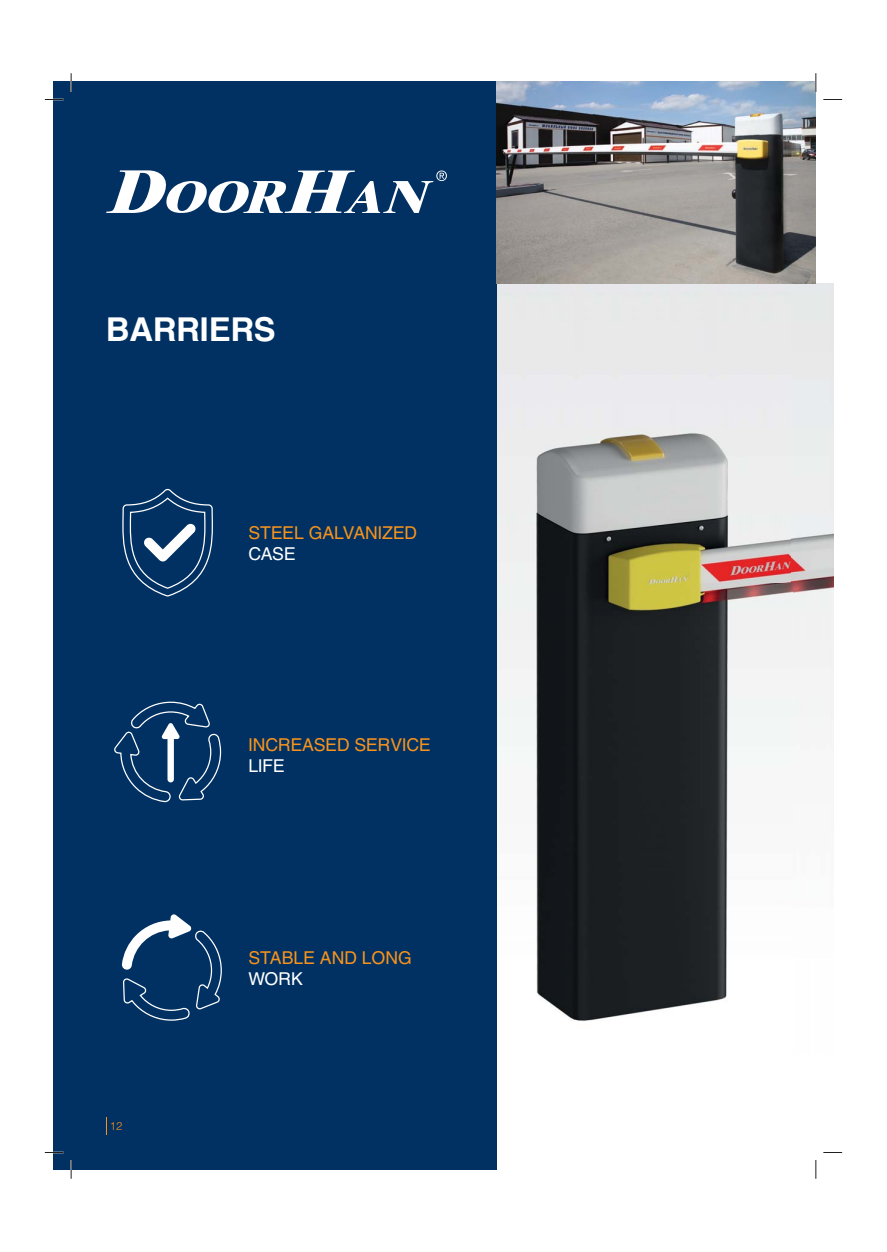
<style>
.page{position:relative;width:887px;height:1252px;background:#fff}
.page>*{position:absolute;margin:0;border:0;box-sizing:border-box;transform-origin:0 0}
.t1{font:700 32.5px "Helios";color:#fff}
.t2{font:17.5px "Helios";color:#f7931d}
.t3{font:17.5px "Helios";color:#fff}
.t4{font:300 11.25px "Helios";color:#f7931d}
</style>
<div class="page">
<svg style="left:496px;top:284px;width:321px;height:886px"></svg>
<div style="left:53px;top:82px;width:443px;height:1088px;background:#003162"></div>
<svg style="left:106px;top:170px;width:341px;height:43px"></svg>
<img style="left:498px;top:284px;width:335px;height:769px">
<img style="left:496px;top:82px;width:319px;height:202px">
<svg style="left:121px;top:914px;width:100px;height:107px"></svg>
<svg style="left:114px;top:488px;width:106px;height:315px"></svg>
<svg style="left:45px;top:99px;width:19px;height:1px"></svg>
<svg style="left:823px;top:99px;width:18px;height:1px"></svg>
<svg style="left:45px;top:1151px;width:19px;height:2px"></svg>
<svg style="left:823px;top:1152px;width:18px;height:1px"></svg>
<svg style="left:70px;top:73px;width:2px;height:19px"></svg>
<svg style="left:70px;top:1160px;width:2px;height:18px"></svg>
<svg style="left:814px;top:73px;width:2px;height:19px"></svg>
<svg style="left:814px;top:1159px;width:2px;height:19px"></svg>
<h1 class="t1" style="left:106px;top:317px;width:171px">BARRIERS</h1>
<p class="t2" style="left:248px;top:526px;width:170px">STEEL GALVANIZED</p>
<p class="t3" style="left:248px;top:547px;width:49px">CASE</p>
<p class="t2" style="left:248px;top:738px;width:184px">INCREASED SERVICE</p>
<p class="t3" style="left:248px;top:759px;width:38px">LIFE</p>
<p class="t4" style="left:110px;top:1119px;width:14px">12</p>
<p class="t2" style="left:248px;top:950px;width:165px">STABLE AND LONG</p>
<p class="t3" style="left:248px;top:971px;width:56px">WORK</p>
</div>
